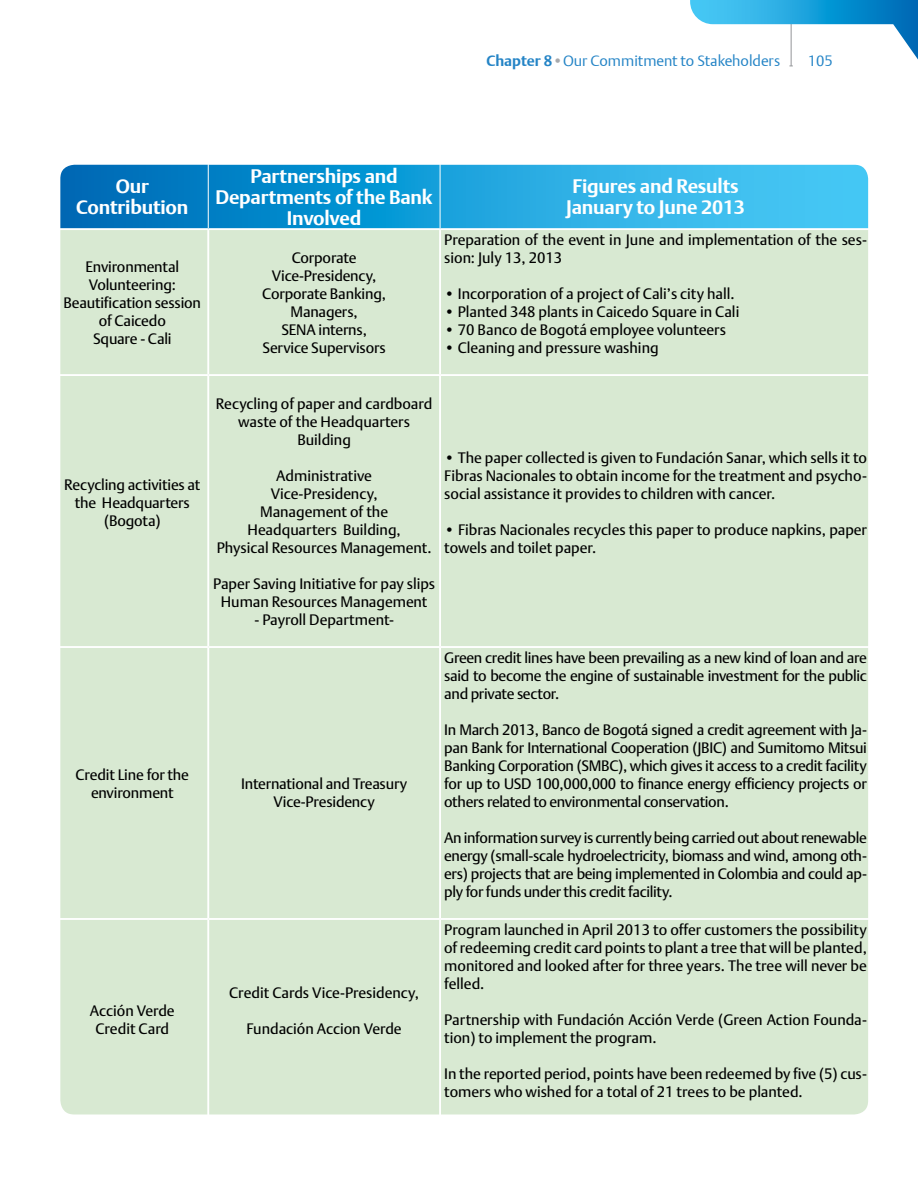
<style>
.page{position:relative;width:918px;height:1188px;background:#fff}
.page>*{position:absolute;margin:0;border:0;box-sizing:border-box;transform-origin:0 0}
.t1{font:700 19.5px/21px "DTL Argo T";letter-spacing:-.01em;color:#fff;text-align:center}
.t2{font:15px/18px "DTL Argo T";letter-spacing:-.005em;color:#000;text-align:center}
.t3{font:15px "DTL Argo T Light";color:#2484c6}
.s1{font-family:"DTL Argo T";font-weight:700}
.s2{font-family:"DTL Argo T";font-weight:700;color:#a7a9ac}
</style>
<div class="page">
<hr style="left:791px;top:0;width:1px;height:66px;background:#939598">
<svg style="left:690px;top:0;width:228px;height:60px"></svg>
<svg style="left:61px;top:166px;width:806px;height:62px;background:#1d9ed9"></svg>
<div style="left:61px;top:230px;width:806px;height:883px;background:#d8e9d2"></div>
<hr style="left:208px;top:164px;width:1px;height:64px;background:#fff">
<hr style="left:440px;top:164px;width:1px;height:64px;background:#fff">
<hr style="left:439px;top:230px;width:2px;height:144px;background:#fff">
<hr style="left:208px;top:374px;width:232px;height:2px;background:#fff">
<hr style="left:440px;top:374px;width:431px;height:2px;background:#fff">
<hr style="left:439px;top:376px;width:2px;height:270px;background:#fff">
<hr style="left:208px;top:646px;width:232px;height:2px;background:#fff">
<hr style="left:440px;top:646px;width:431px;height:2px;background:#fff">
<hr style="left:439px;top:648px;width:2px;height:270px;background:#fff">
<hr style="left:208px;top:918px;width:232px;height:2px;background:#fff">
<hr style="left:440px;top:918px;width:431px;height:2px;background:#fff">
<hr style="left:439px;top:920px;width:2px;height:198px;background:#fff">
<hr style="left:207px;top:230px;width:2px;height:144px;background:#fff">
<hr style="left:207px;top:376px;width:2px;height:270px;background:#fff">
<hr style="left:207px;top:648px;width:2px;height:270px;background:#fff">
<hr style="left:207px;top:920px;width:2px;height:198px;background:#fff">
<hr style="left:57px;top:374px;width:151px;height:2px;background:#fff">
<hr style="left:57px;top:646px;width:151px;height:2px;background:#fff">
<hr style="left:57px;top:918px;width:151px;height:2px;background:#fff">
<div style="left:48px;top:153px;width:832px;height:973px;border:12px solid #fff;border-radius:20px"></div>
<p class="t3" style="left:487px;top:52px;width:295px"><span class="s1">Chapter 8</span><span class="s2">•</span>Our Commitment to Stakeholders</p>
<p class="t3" style="left:808px;top:52px;width:27px">105</p>
<h1 class="t1" style="left:76px;top:176px;width:114px">Our<br>Contribution</h1>
<h1 class="t1" style="left:216px;top:165px;width:219px">Partnerships and<br>Departments of the Bank<br>Involved</h1>
<h1 class="t1" style="left:566px;top:176px;width:180px">Figures and Results<br>January to June 2013</h1>
<p class="t2" style="left:64px;top:257px;width:139px">Environmental<br>Volunteering:<br>Beautification session of Caicedo<br>Square - Cali</p>
<p class="t2" style="left:262px;top:248px;width:125px">Corporate<br>Vice-Presidency,<br>Corporate Banking,<br>Managers,<br>SENA interns,<br>Service Supervisors</p>
<p class="t2" style="left:444px;top:230px;width:424px;text-align:left">Preparation of the event in June and implementation of the ses&shy;sion: July 13, 2013</p>
<p class="t2" style="left:444px;top:284px;width:292px">• Incorporation of a project of Cali’s city hall.</p>
<p class="t2" style="left:444px;top:302px;width:297px">• Planted 348 plants in Caicedo Square in Cali</p>
<p class="t2" style="left:444px;top:320px;width:283px">• 70 Banco de Bogotá employee volunteers</p>
<p class="t2" style="left:444px;top:338px;width:216px">• Cleaning and pressure washing</p>
<p class="t2" style="left:64px;top:475px;width:138px">Recycling activities at the Headquarters (Bogota)</p>
<p class="t2" style="left:216px;top:394px;width:218px">Recycling of paper and cardboard waste of the Headquarters<br>Building</p>
<p class="t2" style="left:217px;top:466px;width:216px">Administrative<br>Vice-Presidency,<br>Management of the<br>Headquarters Building,<br>Physical Resources Management.</p>
<p class="t2" style="left:213px;top:574px;width:224px">Paper Saving Initiative for pay slips<br>Human Resources Management</p>
<p class="t2" style="left:254px;top:610px;width:141px">- Payroll Department-</p>
<p class="t2" style="left:76px;top:765px;width:115px">Credit Line for the environment</p>
<p class="t2" style="left:241px;top:774px;width:168px">International and Treasury<br>Vice-Presidency</p>
<p class="t2" style="left:90px;top:1001px;width:86px">Acción Verde<br>Credit Card</p>
<p class="t2" style="left:229px;top:983px;width:191px">Credit Cards Vice-Presidency,</p>
<p class="t2" style="left:247px;top:1019px;width:157px">Fundación Accion Verde</p>
<p class="t2" style="left:444px;top:448px;width:424px;text-align:justify">• The paper collected is given to Fundación Sanar, which sells it to Fibras Nacionales to obtain income for the treatment and psycho&shy;social assistance it provides to children with cancer.</p>
<p class="t2" style="left:444px;top:520px;width:424px;text-align:left">• Fibras Nacionales recycles this paper to produce napkins, paper towels and toilet paper.</p>
<p class="t2" style="left:444px;top:648px;width:424px;text-align:justify">Green credit lines have been prevailing as a new kind of loan and are said to become the engine of sustainable investment for the public and private sector.</p>
<p class="t2" style="left:444px;top:720px;width:424px;text-align:justify">In March 2013, Banco de Bogotá signed a credit agreement with Ja&shy;pan Bank for International Cooperation (JBIC) and Sumitomo Mitsui Banking Corporation (SMBC), which gives it access to a credit facility for up to USD 100,000,000 to finance energy efficiency projects or others related to environmental conservation.</p>
<p class="t2" style="left:444px;top:828px;width:424px;text-align:justify">An information survey is currently being carried out about renewable energy (small-scale hydroelectricity, biomass and wind, among oth&shy;ers) projects that are being implemented in Colombia and could ap&shy;ply for funds under this credit facility.</p>
<p class="t2" style="left:444px;top:920px;width:424px;text-align:justify">Program launched in April 2013 to offer customers the possibility of redeeming credit card points to plant a tree that will be planted, monitored and looked after for three years. The tree will never be felled.</p>
<p class="t2" style="left:444px;top:1010px;width:424px;text-align:left">Partnership with Fundación Acción Verde (Green Action Founda&shy;tion) to implement the program.</p>
<p class="t2" style="left:444px;top:1064px;width:424px;text-align:left">In the reported period, points have been redeemed by five (5) cus&shy;tomers who wished for a total of 21 trees to be planted.</p>
</div>
